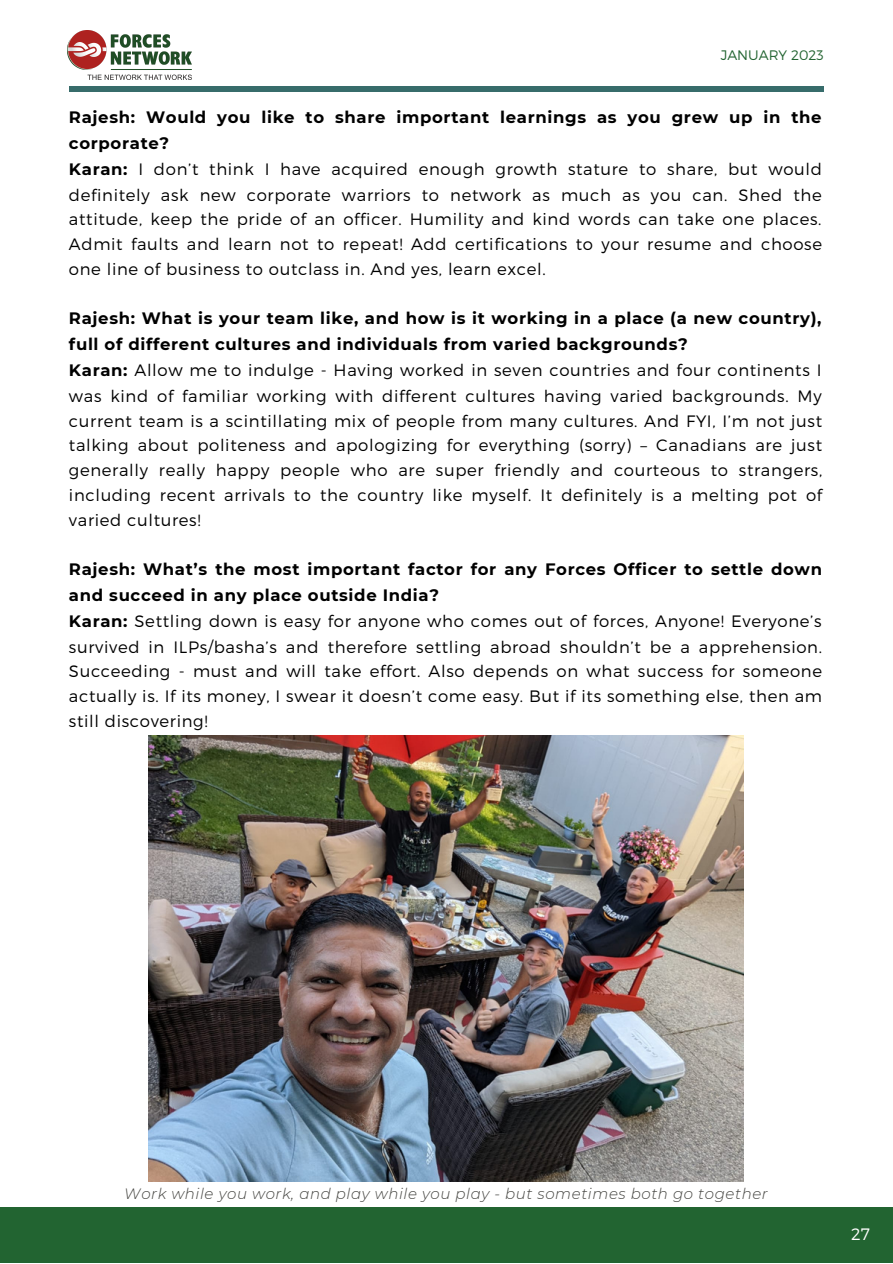
<style>
.page{position:relative;width:893px;height:1264px;background:#fff}
.page>*{position:absolute;margin:0;border:0;box-sizing:border-box;transform-origin:0 0}
.t1{font:300 16.5px/25.3px "Montserrat";letter-spacing:.04em;color:#000}
.t2{font:300 16.5px "Montserrat";color:#fff}
.t3{font:italic 300 15px "Montserrat";letter-spacing:.04em;color:#444440}
.t4{font:300 13.8px "Montserrat";color:#226431}
.s1{font-weight:700}
</style>
<div class="page">
<div style="left:0;top:1206px;width:892px;height:56px;background:#226431"></div>
<img style="left:67px;top:31px;width:124px;height:48px">
<div style="left:69px;top:86px;width:754px;height:6px;background:#376c6b"></div>
<img style="left:149px;top:735px;width:594px;height:446px">
<p class="t4" style="left:720px;top:46px;width:104px">JANUARY 2023</p>
<p class="t1" style="left:69px;top:104px;width:754px"><span class="s1">Rajesh: Would you like to share important learnings as you grew up in the corporate?<br>Karan:</span> I don’t think I have acquired enough growth stature to share, but would definitely ask new corporate warriors to network as much as you can. Shed the attitude, keep the pride of an officer. Humility and kind words can take one places.<br>Admit faults and learn not to repeat! Add certifications to your resume and choose one line of business to outclass in. And yes, learn excel.</p>
<p class="t1" style="left:69px;top:305px;width:754px"><span class="s1">Rajesh: What is your team like, and how is it working in a place (a new country), full of different cultures and individuals from varied backgrounds?<br>Karan:</span> Allow me to indulge - Having worked in seven countries and four continents I was kind of familiar working with different cultures having varied backgrounds. My current team is a scintillating mix of people from many cultures. And FYI, I’m not just talking about politeness and apologizing for everything (sorry) – Canadians are just generally really happy people who are super friendly and courteous to strangers, including recent arrivals to the country like myself. It definitely is a melting pot of varied cultures!</p>
<p class="t1" style="left:69px;top:555px;width:754px"><span class="s1">Rajesh: What’s the most important factor for any Forces Officer to settle down and succeed in any place outside India?<br>Karan:</span> Settling down is easy for anyone who comes out of forces, Anyone! Everyone’s survived in ILPs/basha’s and therefore settling abroad shouldn’t be a apprehension.<br>Succeeding - must and will take effort. Also depends on what success for someone actually is. If its money, I swear it doesn’t come easy. But if its something else, then am still discovering!</p>
<p class="t3" style="left:124px;top:1184px;width:645px">Work while you work, and play while you play - but sometimes both go together</p>
<p class="t2" style="left:851px;top:1223px;width:20px">27</p>
</div>
